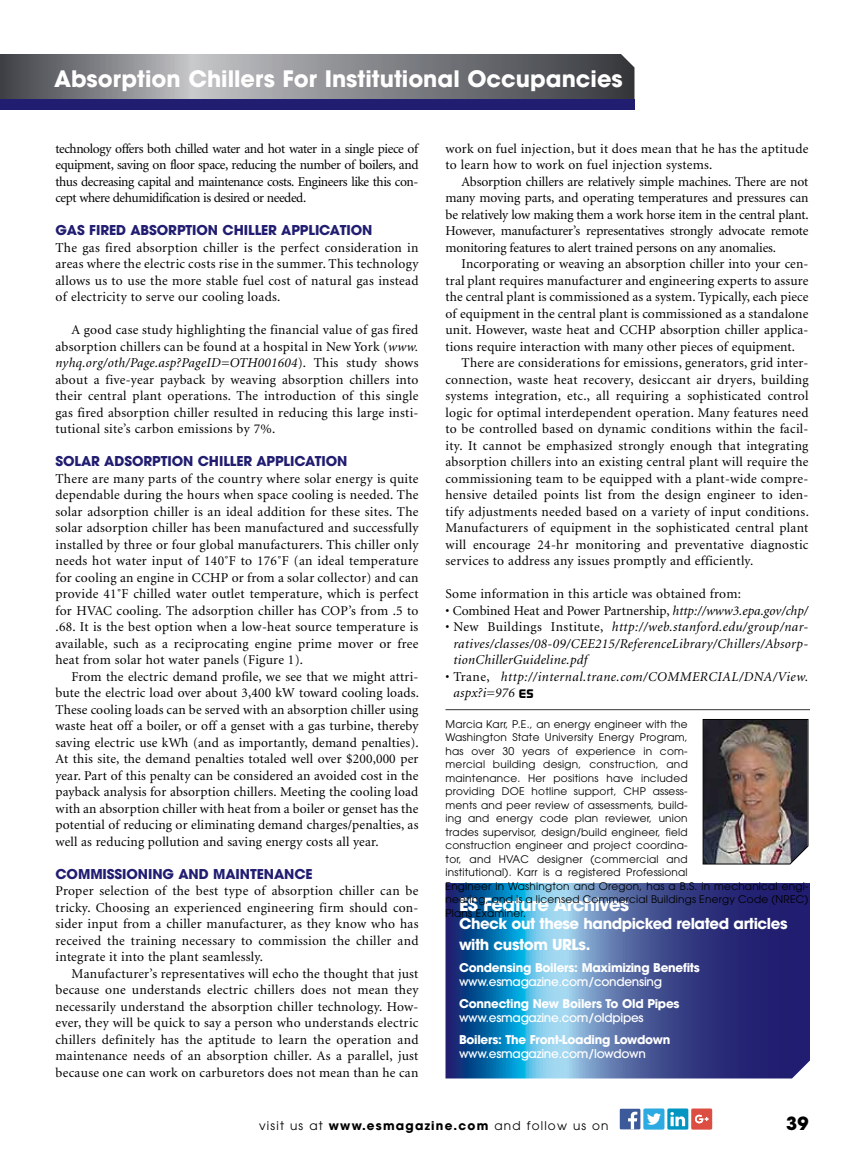
<style>
.page{position:relative;width:864px;height:1161px;background:#fff}
.page>*{position:absolute;margin:0;border:0;box-sizing:border-box;transform-origin:0 0}
.t1{font:700 22.5px "Avant Garde";color:#fff}
.t2{font:700 18px "Avant Garde";letter-spacing:-.03em;color:#fff}
.t3{font:700 18px "Avant Garde";color:#000}
.t4{font:700 15px/21px "Avant Garde";letter-spacing:-.03em;color:#fff}
.t5{font:13.5px/16.5px "Minion";letter-spacing:.02em;color:#000;text-align:justify}
.t6{font:italic 13.5px/16.5px "Minion";letter-spacing:.025em;color:#000;text-align:justify}
.t7{font:700 13.5px "Avant Garde";letter-spacing:-.005em;color:#211d70}
.t8{font:13.5px "Minion";color:#000}
.t9{font:700 12px "Avant Garde";letter-spacing:-.02em;color:#fff}
.t10{font:500 12px "Avant Garde";letter-spacing:-.02em;color:#fff}
.t11{font:12px "Avant Garde";letter-spacing:.1em;color:#000}
.t12{font:10.5px/13.5px "Avant Garde";letter-spacing:.02em;color:#000}
.s1{font-style:italic}
.s2{font-style:normal}
.s3{font-family:"Dicot";font-weight:700;font-style:normal;font-size:12px}
.s4{font-weight:700}
</style>
<div class="page">
<svg style="left:620px;top:1108px;width:44px;height:22px"></svg>
<div style="left:667px;top:1108px;width:21px;height:22px;background:#0096c1;border-radius:2px"></div>
<svg style="left:670px;top:1112px;width:15px;height:14px"></svg>
<svg style="left:691px;top:1108px;width:21px;height:22px"></svg>
<hr style="left:446px;top:709px;width:364px;height:1px;background:#000">
<svg style="left:446px;top:883px;width:364px;height:195px;background:#3d619f"></svg>
<img style="left:702px;top:719px;width:107px;height:146px">
<svg style="left:0;top:54px;width:634px;height:45px;background:#7c7e82"></svg>
<div style="left:0;top:99px;width:634px;height:11px;background:#211d70"></div>
<h1 class="t1" style="left:54px;top:64px;width:570px">Absorption Chillers For Institutional Occupancies</h1>
<p class="t5" style="left:56px;top:141px;width:364px">technology offers both chilled water and hot water in a single piece of equipment, saving on floor space, reducing the number of boilers, and thus decreasing capital and maintenance costs. Engineers like this con&shy;cept where dehumidification is desired or needed.</p>
<p class="t7" style="left:56px;top:222px;width:318px">GAS FIRED ABSORPTION CHILLER APPLICATION</p>
<p class="t5" style="left:56px;top:240px;width:365px">The gas fired absorption chiller is the perfect consideration in areas where the electric costs rise in the summer. This technology allows us to use the more stable fuel cost of natural gas instead of electricity to serve our cooling loads.</p>
<p class="t5" style="left:56px;top:322px;width:365px;text-indent:16px">A good case study highlighting the financial value of gas fired absorption chillers can be found at a hospital in New York (<span class="s1">www. nyhq.org/oth/Page.asp?PageID=OTH001604</span>). This study shows about a five-year payback by weaving absorption chillers into their central plant operations. The introduction of this single gas fired absorption chiller resulted in reducing this large insti&shy;tutional site’s carbon emissions by 7%.</p>
<p class="t7" style="left:56px;top:453px;width:294px">SOLAR ADSORPTION CHILLER APPLICATION</p>
<p class="t5" style="left:56px;top:471px;width:365px">There are many parts of the country where solar energy is quite dependable during the hours when space cooling is needed. The solar adsorption chiller is an ideal addition for these sites. The solar adsorption chiller has been manufactured and successfully installed by three or four global manufacturers. This chiller only needs hot water input of 140˚F to 176˚F (an ideal temperature for cooling an engine in CCHP or from a solar collector) and can provide 41˚F chilled water outlet temperature, which is perfect for HVAC cooling. The adsorption chiller has COP’s from .5 to .68. It is the best option when a low-heat source temperature is available, such as a reciprocating engine prime mover or free heat from solar hot water panels (Figure 1).</p>
<p class="t5" style="left:56px;top:669px;width:365px;text-indent:16px">From the electric demand profile, we see that we might attri&shy;bute the electric load over about 3,400 kW toward cooling loads.<br>These cooling loads can be served with an absorption chiller using waste heat off a boiler, or off a genset with a gas turbine, thereby saving electric use kWh (and as importantly, demand penalties).<br>At this site, the demand penalties totaled well over $200,000 per year. Part of this penalty can be considered an avoided cost in the payback analysis for absorption chillers. Meeting the cooling load with an absorption chiller with heat from a boiler or genset has the potential of reducing or eliminating demand charges/penalties, as well as reducing pollution and saving energy costs all year.</p>
<p class="t7" style="left:56px;top:865px;width:259px">COMMISSIONING AND MAINTENANCE</p>
<p class="t5" style="left:56px;top:883px;width:365px">Proper selection of the best type of absorption chiller can be tricky. Choosing an experienced engineering firm should con&shy;sider input from a chiller manufacturer, as they know who has received the training necessary to commission the chiller and integrate it into the plant seamlessly.</p>
<p class="t5" style="left:56px;top:966px;width:365px;text-indent:16px">Manufacturer’s representatives will echo the thought that just because one understands electric chillers does not mean they necessarily understand the absorption chiller technology. How&shy;ever, they will be quick to say a person who understands electric chillers definitely has the aptitude to learn the operation and maintenance needs of an absorption chiller. As a parallel, just because one can work on carburetors does not mean than he can</p>
<p class="t5" style="left:446px;top:141px;width:364px">work on fuel injection, but it does mean that he has the aptitude to learn how to work on fuel injection systems.</p>
<p class="t5" style="left:446px;top:174px;width:365px;text-indent:16px">Absorption chillers are relatively simple machines. There are not many moving parts, and operating temperatures and pressures can be relatively low making them a work horse item in the central plant.<br>However, manufacturer’s representatives strongly advocate remote monitoring features to alert trained persons on any anomalies.</p>
<p class="t5" style="left:462px;top:256px;width:348px">Incorporating or weaving an absorption chiller into your cen-</p>
<p class="t5" style="left:446px;top:273px;width:364px">tral plant requires manufacturer and engineering experts to assure</p>
<p class="t5" style="left:446px;top:289px;width:365px">the central plant is commissioned as a system. Typically, each piece</p>
<p class="t5" style="left:446px;top:306px;width:364px">of equipment in the central plant is commissioned as a standalone</p>
<p class="t5" style="left:446px;top:322px;width:365px">unit. However, waste heat and CCHP absorption chiller applica-</p>
<p class="t5" style="left:446px;top:339px;width:351px">tions require interaction with many other pieces of equipment.</p>
<p class="t5" style="left:462px;top:355px;width:348px">There are considerations for emissions, generators, grid inter-</p>
<p class="t5" style="left:446px;top:372px;width:365px">connection, waste heat recovery, desiccant air dryers, building</p>
<p class="t5" style="left:446px;top:388px;width:364px">systems integration, etc., all requiring a sophisticated control</p>
<p class="t5" style="left:446px;top:405px;width:365px">logic for optimal interdependent operation. Many features need</p>
<p class="t5" style="left:446px;top:421px;width:364px">to be controlled based on dynamic conditions within the facil-</p>
<p class="t5" style="left:446px;top:438px;width:364px">ity. It cannot be emphasized strongly enough that integrating</p>
<p class="t5" style="left:446px;top:454px;width:365px">absorption chillers into an existing central plant will require the</p>
<p class="t5" style="left:446px;top:471px;width:364px">commissioning team to be equipped with a plant-wide compre-</p>
<p class="t5" style="left:446px;top:487px;width:365px">hensive detailed points list from the design engineer to iden-</p>
<p class="t5" style="left:446px;top:504px;width:365px">tify adjustments needed based on a variety of input conditions.</p>
<p class="t5" style="left:446px;top:520px;width:364px">Manufacturers of equipment in the sophisticated central plant</p>
<p class="t5" style="left:446px;top:537px;width:365px">will encourage 24-hr monitoring and preventative diagnostic</p>
<p class="t5" style="left:446px;top:553px;width:309px">services to address any issues promptly and efficiently.</p>
<p class="t5" style="left:446px;top:586px;width:297px">Some information in this article was obtained from:</p>
<p class="t8" style="left:446px;top:604px;width:364px">• Combined Heat and Power Partnership, <span class="s1">http://www3.epa.gov/chp/</span></p>
<p class="t6" style="left:453px;top:619px;width:357px;text-indent:-8px"><span class="s2">• New Buildings Institute,</span> http://web.stanford.edu/group/nar&shy;ratives/classes/08-09/CEE215/ReferenceLibrary/Chillers/Absorp&shy;tionChillerGuideline.pdf</p>
<p class="t6" style="left:453px;top:669px;width:357px;text-indent:-8px"><span class="s2">• Trane,</span> http://internal.trane.com/COMMERCIAL/DNA/View. aspx?i=976 <span class="s3">ES</span></p>
<p class="t12" style="left:446px;top:717px;width:365px">Marcia Karr, P.E., an energy engineer with the<br>Washington State University Energy Program,<br>has over 30 years of experience in com-<br>mercial building design, construction, and<br>maintenance. Her positions have included<br>providing DOE hotline support, CHP assess-<br>ments and peer review of assessments, build-<br>ing and energy code plan reviewer, union<br>trades supervisor, design/build engineer, field<br>construction engineer and project coordina-<br>tor, and HVAC designer (commercial and<br>institutional). Karr is a registered Professional<br>Engineer in Washington and Oregon, has a B.S. in mechanical engi&shy;neering, and is a licensed Commercial Buildings Energy Code (NREC)<br>Plans Examiner.</p>
<h2 class="t2" style="left:459px;top:892px;width:172px">ES Feature Archives</h2>
<p class="t4" style="left:459px;top:913px;width:330px">Check out these handpicked related articles with custom URLs.</p>
<p class="t9" style="left:459px;top:960px;width:242px">Condensing Boilers: Maximizing Benefits</p>
<p class="t10" style="left:459px;top:974px;width:205px">www.esmagazine.com/condensing</p>
<p class="t9" style="left:459px;top:996px;width:222px">Connecting New Boilers To Old Pipes</p>
<p class="t10" style="left:459px;top:1010px;width:186px">www.esmagazine.com/oldpipes</p>
<p class="t9" style="left:459px;top:1032px;width:213px">Boilers: The Front-Loading Lowdown</p>
<p class="t10" style="left:459px;top:1046px;width:189px">www.esmagazine.com/lowdown</p>
<p class="t11" style="left:259px;top:1118px;width:351px">visit us at <span class="s4">www.esmagazine.com</span> and follow us on</p>
<h2 class="t3" style="left:786px;top:1111px;width:24px">39</h2>
</div>
